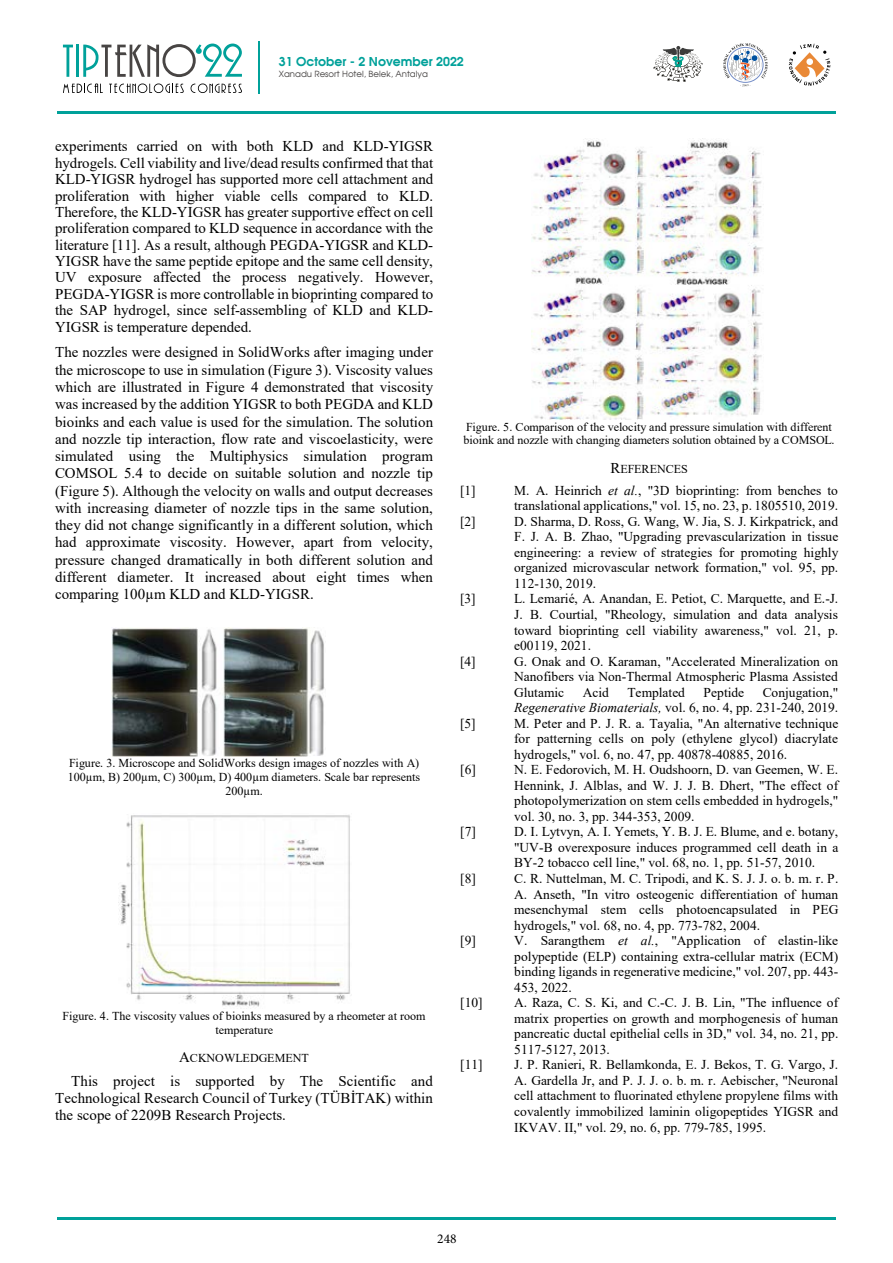
<style>
.page{position:relative;width:893px;height:1263px;background:#fff}
.page>*{position:absolute;margin:0;border:0;box-sizing:border-box;transform-origin:0 0}
.t1{font:15px/17.2px "Times New Roman";color:#000;text-align:justify}
.t2{font:13.5px/15.6px "Times New Roman";color:#000;text-align:justify}
.t3{font:13.5px "Minion Pro";color:#000}
.t4{font:700 12.3px "Avalon";color:#00a19a}
.t5{font:12px/13.8px "Times New Roman";letter-spacing:-.005em;color:#000;text-align:center}
.t6{font:8.55px "Avalon Plain";color:#484544}
.s1{font-size:15px}
.s2{font-style:italic}
</style>
<div class="page">
<hr style="left:57px;top:1217px;width:779px;height:2px;background:#00a19a">
<hr style="left:57px;top:112px;width:779px;height:2px;background:#00a19a">
<hr style="left:259px;top:41px;width:1px;height:52px;background:#00a19a">
<svg style="left:723px;top:43px;width:45px;height:43px"></svg>
<svg style="left:789px;top:44px;width:41px;height:42px"></svg>
<svg style="left:653px;top:46px;width:50px;height:36px"></svg>
<svg style="left:63px;top:83px;width:40px;height:10px"></svg>
<svg style="left:109px;top:84px;width:75px;height:9px"></svg>
<svg style="left:191px;top:84px;width:51px;height:9px"></svg>
<svg style="left:63px;top:45px;width:10px;height:32px"></svg>
<hr style="left:76px;top:45px;width:3px;height:32px;background:#00a19a">
<svg style="left:83px;top:44px;width:159px;height:33px"></svg>
<img style="left:112px;top:627px;width:213px;height:130px">
<img style="left:532px;top:138px;width:230px;height:282px">
<img style="left:119px;top:815px;width:231px;height:192px">
<p class="t4" style="left:279px;top:53px;width:187px">31 October - 2 November 2022</p>
<p class="t6" style="left:279px;top:69px;width:151px">Xanadu Resort Hotel, Belek, Antalya</p>
<p class="t1" style="left:55px;top:138px;width:380px;line-height:16.4px">experiments carried on with both KLD and KLD-YIGSR hydrogels. Cell viability and live/dead results confirmed that that KLD-YIGSR hydrogel has supported more cell attachment and proliferation with higher viable cells compared to KLD.<br>Therefore, the KLD-YIGSR has greater supportive effect on cell proliferation compared to KLD sequence in accordance with the literature [11]. As a result, although PEGDA-YIGSR and KLD-YIGSR have the same peptide epitope and the same cell density, UV exposure affected the process negatively. However, PEGDA-YIGSR is more controllable in bioprinting compared to the SAP hydrogel, since self-assembling of KLD and KLD-YIGSR is temperature depended.</p>
<p class="t1" style="left:55px;top:343px;width:380px">The nozzles were designed in SolidWorks after imaging under the microscope to use in simulation (Figure 3). Viscosity values which are illustrated in Figure 4 demonstrated that viscosity was increased by the addition YIGSR to both PEGDA and KLD bioinks and each value is used for the simulation. The solution and nozzle tip interaction, flow rate and viscoelasticity, were simulated using the Multiphysics simulation program COMSOL 5.4 to decide on suitable solution and nozzle tip (Figure 5). Although the velocity on walls and output decreases with increasing diameter of nozzle tips in the same solution, they did not change significantly in a different solution, which had approximate viscosity. However, apart from velocity, pressure changed dramatically in both different solution and different diameter. It increased about eight times when comparing 100µm KLD and KLD-YIGSR.</p>
<p class="t5" style="left:68px;top:756px;width:354px">Figure. 3. Microscope and SolidWorks design images of nozzles with A)<br>100µm, B) 200µm, C) 300µm, D) 400µm diameters. Scale bar represents<br>200µm.</p>
<p class="t5" style="left:63px;top:1009px;width:364px">Figure. 4. The viscosity values of bioinks measured by a rheometer at room temperature</p>
<p class="t5" style="left:179px;top:1051px;width:131px"><span class="s1">A</span>CKNOWLEDGEMENT</p>
<p class="t1" style="left:55px;top:1071px;width:379px;text-indent:16px">This project is supported by The Scientific and Technological Research Council of Turkey (TÜBİTAK) within the scope of 2209B Research Projects.</p>
<p class="t5" style="left:463px;top:419px;width:373px;text-align:left">Figure. 5. Comparison of the velocity and pressure simulation with different bioink and nozzle with changing diameters solution obtained by a COMSOL.</p>
<p class="t5" style="left:610px;top:462px;width:79px"><span class="s1">R</span>EFERENCES</p>
<p class="t2" style="left:460px;top:482px;width:17px">[1]</p>
<p class="t2" style="left:514px;top:482px;width:326px">M. A. Heinrich <span class="s2">et al.</span>, "3D bioprinting: from benches to translational applications," vol. 15, no. 23, p. 1805510, 2019.</p>
<p class="t2" style="left:460px;top:513px;width:17px">[2]</p>
<p class="t2" style="left:514px;top:513px;width:326px">D. Sharma, D. Ross, G. Wang, W. Jia, S. J. Kirkpatrick, and F. J. A. B. Zhao, "Upgrading prevascularization in tissue engineering: a review of strategies for promoting highly organized microvascular network formation," vol. 95, pp.<br>112-130, 2019.</p>
<p class="t2" style="left:460px;top:591px;width:17px">[3]</p>
<p class="t2" style="left:514px;top:591px;width:326px">L. Lemarié, A. Anandan, E. Petiot, C. Marquette, and E.-J.<br>J. B. Courtial, "Rheology, simulation and data analysis toward bioprinting cell viability awareness," vol. 21, p. e00119, 2021.</p>
<p class="t2" style="left:460px;top:653px;width:17px">[4]</p>
<p class="t2" style="left:514px;top:653px;width:326px">G. Onak and O. Karaman, "Accelerated Mineralization on Nanofibers via Non-Thermal Atmospheric Plasma Assisted Glutamic</p>
<p class="t2" style="left:514px;top:684px;width:326px;text-align:right">Conjugation,"<br><span class="s2">Regenerative Biomaterials,</span> vol. 6, no. 4, pp. 231-240, 2019.</p>
<p class="t2" style="left:583px;top:684px;width:28px">Acid</p>
<p class="t2" style="left:628px;top:684px;width:59px">Templated</p>
<p class="t2" style="left:703px;top:684px;width:42px">Peptide</p>
<p class="t2" style="left:460px;top:715px;width:17px">[5]</p>
<p class="t2" style="left:514px;top:715px;width:326px">M. Peter and P. J. R. a. Tayalia, "An alternative technique for patterning cells on poly (ethylene glycol) diacrylate hydrogels," vol. 6, no. 47, pp. 40878-40885, 2016.</p>
<p class="t2" style="left:460px;top:761px;width:17px">[6]</p>
<p class="t2" style="left:514px;top:761px;width:326px">N. E. Fedorovich, M. H. Oudshoorn, D. van Geemen, W. E.<br>Hennink, J. Alblas, and W. J. J. B. Dhert, "The effect of photopolymerization on stem cells embedded in hydrogels," vol. 30, no. 3, pp. 344-353, 2009.</p>
<p class="t2" style="left:460px;top:824px;width:17px">[7]</p>
<p class="t2" style="left:514px;top:824px;width:326px">D. I. Lytvyn, A. I. Yemets, Y. B. J. E. Blume, and e. botany, "UV-B overexposure induces programmed cell death in a BY-2 tobacco cell line," vol. 68, no. 1, pp. 51-57, 2010.</p>
<p class="t2" style="left:460px;top:870px;width:17px">[8]</p>
<p class="t2" style="left:514px;top:870px;width:326px">C. R. Nuttelman, M. C. Tripodi, and K. S. J. J. o. b. m. r. P.<br>A. Anseth, "In vitro osteogenic differentiation of human mesenchymal stem cells photoencapsulated in PEG hydrogels," vol. 68, no. 4, pp. 773-782, 2004.</p>
<p class="t2" style="left:460px;top:932px;width:17px">[9]</p>
<p class="t2" style="left:514px;top:932px;width:326px">V. Sarangthem <span class="s2">et al.</span>, "Application of elastin-like polypeptide (ELP) containing extra-cellular matrix (ECM) binding ligands in regenerative medicine," vol. 207, pp. 443- 453, 2022.</p>
<p class="t2" style="left:460px;top:994px;width:24px">[10]</p>
<p class="t2" style="left:514px;top:995px;width:326px">A. Raza, C. S. Ki, and C.-C. J. B. Lin, "The influence of matrix properties on growth and morphogenesis of human pancreatic ductal epithelial cells in 3D," vol. 34, no. 21, pp.<br>5117-5127, 2013.</p>
<p class="t2" style="left:460px;top:1057px;width:24px">[11]</p>
<p class="t2" style="left:514px;top:1057px;width:326px">J. P. Ranieri, R. Bellamkonda, E. J. Bekos, T. G. Vargo, J.<br>A. Gardella Jr, and P. J. J. o. b. m. r. Aebischer, "Neuronal cell attachment to fluorinated ethylene propylene films with covalently immobilized laminin oligopeptides YIGSR and IKVAV. II," vol. 29, no. 6, pp. 779-785, 1995.</p>
<p class="t3" style="left:437px;top:1229px;width:21px">248</p>
</div>
